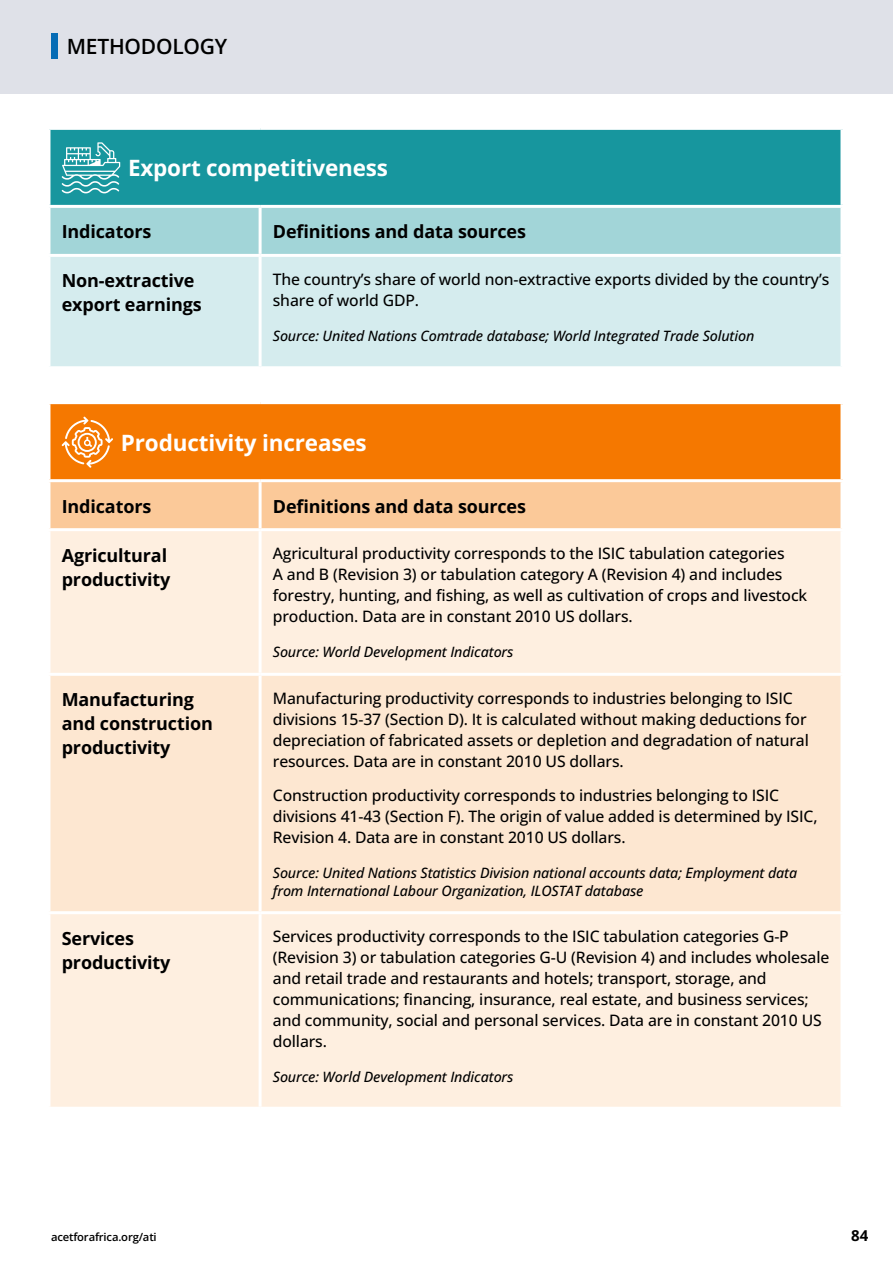
<style>
.page{position:relative;width:893px;height:1263px;background:#fff}
.page>*{position:absolute;margin:0;border:0;box-sizing:border-box;transform-origin:0 0}
.t1{font:700 22.5px "Open Sans";letter-spacing:-.01em;color:#fff}
.t2{font:600 21px "Open Sans";letter-spacing:-.01em;color:#000}
.t3{font:700 18px/24px "Open Sans";letter-spacing:-.01em;color:#000}
.t4{font:500 15.75px/21px "Open Sans";letter-spacing:-.01em;color:#000}
.t5{font:700 15px "Open Sans";color:#000}
.t6{font:italic 500 14.25px/18px "Open Sans";letter-spacing:-.01em;color:#000}
.t7{font:600 11.25px "Open Sans";letter-spacing:-.015em;color:#000}
</style>
<div class="page">
<div style="left:49px;top:128px;width:793px;height:78px;background:#17969e"></div>
<div style="left:50px;top:208px;width:790px;height:46px;background:#a2d5d8"></div>
<div style="left:50px;top:257px;width:790px;height:109px;background:#d5ecee"></div>
<hr style="left:47px;top:127px;width:213px;height:3px;background:#fff">
<hr style="left:47px;top:130px;width:3px;height:75px;background:#fff">
<hr style="left:260px;top:127px;width:583px;height:3px;background:#fff">
<hr style="left:840px;top:130px;width:3px;height:75px;background:#fff">
<hr style="left:47px;top:205px;width:213px;height:3px;background:#fff">
<hr style="left:260px;top:205px;width:583px;height:3px;background:#fff">
<hr style="left:259px;top:208px;width:3px;height:46px;background:#fff">
<hr style="left:259px;top:257px;width:3px;height:109px;background:#fff">
<svg style="left:62px;top:142px;width:58px;height:51px"></svg>
<div style="left:49px;top:403px;width:793px;height:78px;background:#f57800"></div>
<div style="left:50px;top:482px;width:790px;height:46px;background:#fbc999"></div>
<div style="left:50px;top:531px;width:790px;height:576px;background:#feefe0"></div>
<div style="left:50px;top:676px;width:790px;height:235px;background:#fde7d1"></div>
<hr style="left:47px;top:401px;width:213px;height:3px;background:#fff">
<hr style="left:47px;top:404px;width:3px;height:75px;background:#fff">
<hr style="left:260px;top:401px;width:583px;height:3px;background:#fff">
<hr style="left:840px;top:404px;width:3px;height:75px;background:#fff">
<hr style="left:47px;top:479px;width:213px;height:3px;background:#fff">
<hr style="left:260px;top:479px;width:583px;height:3px;background:#fff">
<hr style="left:259px;top:482px;width:3px;height:46px;background:#fff">
<hr style="left:259px;top:531px;width:3px;height:142px;background:#fff">
<hr style="left:47px;top:673px;width:213px;height:3px;background:#fff">
<hr style="left:260px;top:673px;width:583px;height:3px;background:#fff">
<hr style="left:259px;top:676px;width:3px;height:235px;background:#fff">
<hr style="left:47px;top:911px;width:213px;height:3px;background:#fff">
<hr style="left:260px;top:911px;width:583px;height:3px;background:#fff">
<hr style="left:259px;top:914px;width:3px;height:193px;background:#fff">
<svg style="left:62px;top:417px;width:51px;height:51px"></svg>
<div style="left:0;top:0;width:893px;height:93px;background:#dfe1e8"></div>
<div style="left:51px;top:33px;width:7px;height:26px;background:#066cb5"></div>
<h2 class="t2" style="left:67px;top:32px;width:162px">METHODOLOGY</h2>
<h1 class="t1" style="left:128px;top:153px;width:261px">Export competitiveness</h1>
<p class="t3" style="left:62px;top:219px;width:91px">Indicators</p>
<p class="t3" style="left:273px;top:219px;width:255px">Definitions and data sources</p>
<p class="t3" style="left:62px;top:268px;width:142px">Non-extractive export earnings</p>
<p class="t4" style="left:273px;top:268px;width:558px">The country’s share of world non-extractive exports divided by the country’s share of world GDP.</p>
<p class="t6" style="left:273px;top:326px;width:483px">Source: United Nations Comtrade database; World Integrated Trade Solution</p>
<h1 class="t1" style="left:121px;top:427px;width:247px">Productivity increases</h1>
<p class="t3" style="left:62px;top:494px;width:91px">Indicators</p>
<p class="t3" style="left:273px;top:494px;width:255px">Definitions and data sources</p>
<p class="t3" style="left:62px;top:543px;width:110px">Agricultural productivity</p>
<p class="t4" style="left:273px;top:543px;width:536px">Agricultural productivity corresponds to the ISIC tabulation categories<br>A and B (Revision 3) or tabulation category A (Revision 4) and includes forestry, hunting, and fishing, as well as cultivation of crops and livestock production. Data are in constant 2010 US dollars.</p>
<p class="t6" style="left:273px;top:643px;width:242px">Source: World Development Indicators</p>
<p class="t3" style="left:62px;top:687px;width:153px">Manufacturing and construction productivity</p>
<p class="t4" style="left:273px;top:687px;width:537px">Manufacturing productivity corresponds to industries belonging to ISIC divisions 15-37 (Section D). It is calculated without making deductions for depreciation of fabricated assets or depletion and degradation of natural resources. Data are in constant 2010 US dollars.</p>
<p class="t4" style="left:273px;top:784px;width:546px">Construction productivity corresponds to industries belonging to ISIC divisions 41-43 (Section F). The origin of value added is determined by ISIC,<br>Revision 4. Data are in constant 2010 US dollars.</p>
<p class="t6" style="left:273px;top:863px;width:526px">Source: United Nations Statistics Division national accounts data; Employment data from International Labour Organization, ILOSTAT database</p>
<p class="t3" style="left:62px;top:926px;width:110px">Services productivity</p>
<p class="t4" style="left:273px;top:926px;width:558px">Services productivity corresponds to the ISIC tabulation categories G-P (Revision 3) or tabulation categories G-U (Revision 4) and includes wholesale and retail trade and restaurants and hotels; transport, storage, and communications; financing, insurance, real estate, and business services; and community, social and personal services. Data are in constant 2010 US dollars.</p>
<p class="t6" style="left:273px;top:1068px;width:242px">Source: World Development Indicators</p>
<p class="t7" style="left:51px;top:1229px;width:107px">acetforafrica.org/ati</p>
<p class="t5" style="left:851px;top:1225px;width:19px">84</p>
</div>
